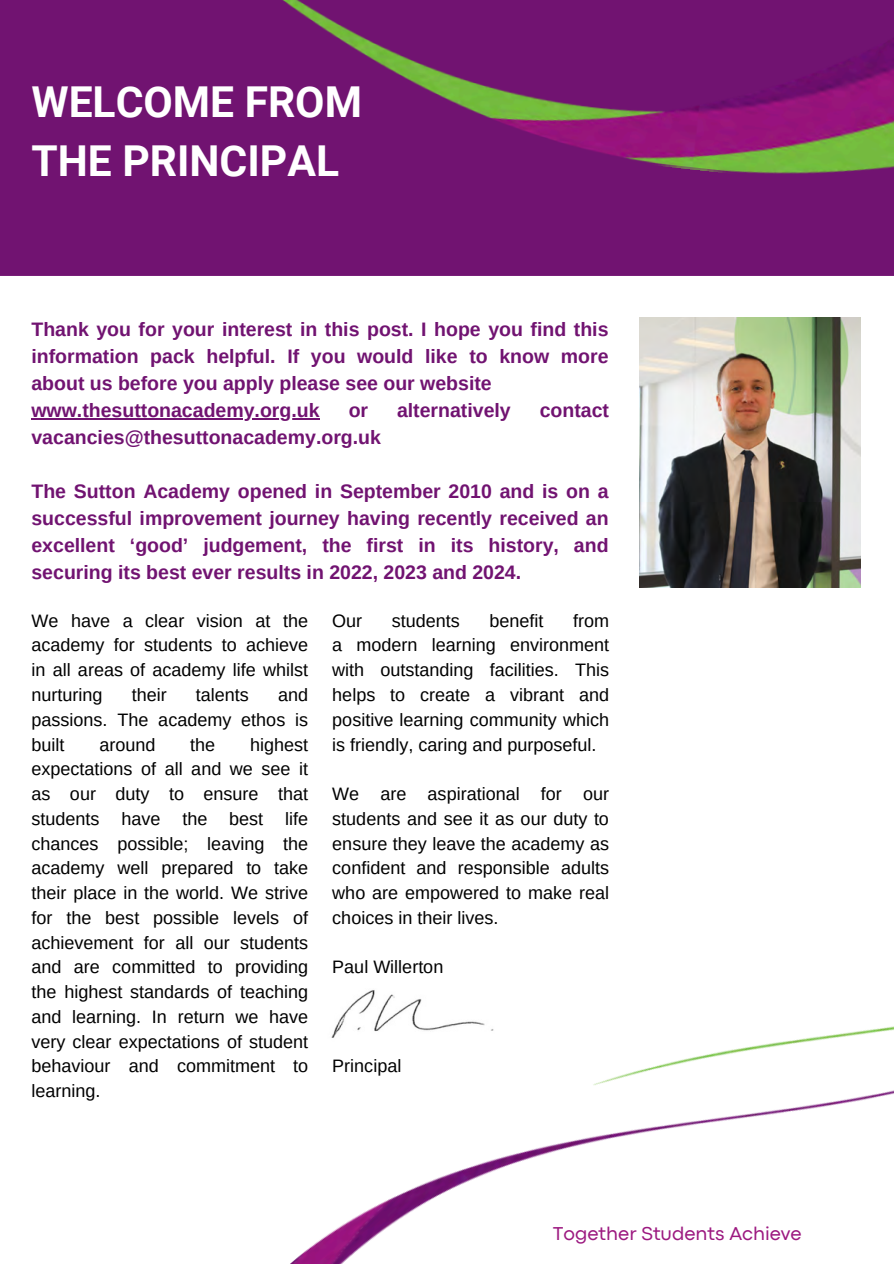
<style>
.page{position:relative;width:894px;height:1264px;background:#fff}
.page>*{position:absolute;margin:0;border:0;box-sizing:border-box;transform-origin:0 0}
.t1{font:700 42.6px/59.7px "Roboto";color:#fff}
.t2{font:700 19.5px/27px "Arimo";color:#711371;text-align:justify}
.t3{font:19.5px "Codec Pro";color:#9c1980}
.t4{font:18px/24.8px "Arimo";color:#000;text-align:justify}
</style>
<div class="page">
<img style="left:639px;top:317px;width:221px;height:75px">
<div style="left:0;top:212px;width:893px;height:64px;background:#711371"></div>
<img style="left:0;top:0;width:893px;height:212px">
<img style="left:66px;top:392px;width:827px;height:871px">
<hr style="left:31px;top:418px;width:289px;height:1px;background:#711371">
<p class="t1" style="left:31px;top:72px;width:332px">WELCOME FROM<br>THE PRINCIPAL</p>
<p class="t2" style="left:31px;top:315px;width:578px">Thank you for your interest in this post. I hope you find this information pack helpful. If you would like to know more about us before you apply please see our website</p>
<p class="t2" style="left:31px;top:396px;width:289px">www.thesuttonacademy.org.uk</p>
<p class="t2" style="left:348px;top:396px;width:21px">or</p>
<p class="t2" style="left:397px;top:396px;width:115px">alternatively</p>
<p class="t2" style="left:539px;top:396px;width:71px">contact</p>
<p class="t2" style="left:31px;top:423px;width:351px">vacancies@thesuttonacademy.org.uk</p>
<p class="t2" style="left:31px;top:477px;width:578px">The Sutton Academy opened in September 2010 and is on a successful improvement journey having recently received an excellent ‘good’ judgement, the first in its history, and</p>
<p class="t2" style="left:31px;top:558px;width:491px">securing its best ever results in 2022, 2023 and 2024.</p>
<p class="t4" style="left:31px;top:608px;width:278px">We have a clear vision at the academy for students to achieve in all areas of academy life whilst nurturing</p>
<p class="t4" style="left:31px;top:682px;width:278px;text-indent:247px">and passions. The academy ethos is built</p>
<p class="t4" style="left:132px;top:682px;width:36px">their</p>
<p class="t4" style="left:196px;top:682px;width:54px">talents</p>
<p class="t4" style="left:31px;top:732px;width:278px;text-indent:219px">highest expectations of all and we see it as our duty to ensure that students have the best life chances possible; leaving the academy well prepared to take their place in the world. We strive for the best possible levels of achievement for all our students and are committed to providing the highest standards of teaching and learning. In return we have very clear expectations of student behaviour and commitment to learning.</p>
<p class="t4" style="left:99px;top:732px;width:58px">around</p>
<p class="t4" style="left:190px;top:732px;width:27px">the</p>
<p class="t4" style="left:332px;top:608px;width:31px">Our</p>
<p class="t4" style="left:392px;top:608px;width:70px">students</p>
<p class="t4" style="left:489px;top:608px;width:56px">benefit</p>
<p class="t4" style="left:332px;top:608px;width:278px;text-indent:241px">from a modern learning environment with outstanding facilities. This helps to create a vibrant and positive learning community which is friendly, caring and purposeful.</p>
<h1 class="t4" style="left:332px;top:781px;width:278px">We are aspirational for our students and see it as our duty to ensure they leave the academy as confident and responsible adults who are empowered to make real choices in their lives.</h1>
<h2 class="t4" style="left:332px;top:954px;width:112px">Paul Willerton</h2>
<h2 class="t4" style="left:332px;top:1053px;width:70px">Principal</h2>
<p class="t3" style="left:552px;top:1226px;width:250px">Together Students Achieve</p>
</div>
